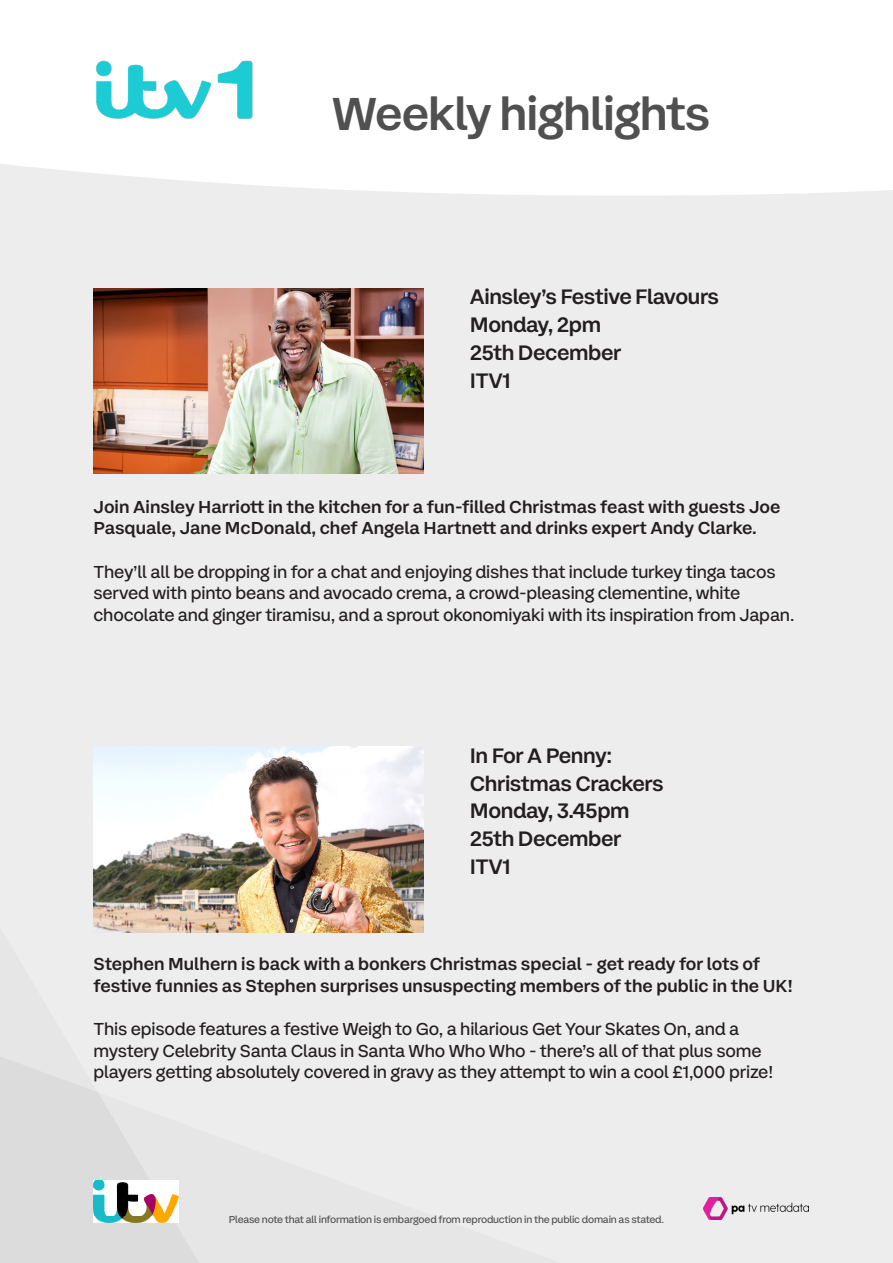
<style>
.page{position:relative;width:893px;height:1263px;background:#ededed}
.page>*{position:absolute;margin:0;border:0;box-sizing:border-box;transform-origin:0 0}
.t1{font:500 48px "ITV Display Sans";letter-spacing:-.02em;color:#505050}
.Programme_Heading{font:500 21.75px "ITV Display Sans";letter-spacing:-.02em;color:#231f20}
.Intro_Text{font:18px/21.6px "ITV Display Sans";letter-spacing:-.01em;color:#231f20}
.Intro_Text-2{font:500 18px/21.6px "ITV Display Sans";color:#231f20}
.t2{font:10.5px "ITV Display Sans";letter-spacing:-.02em;color:#505050}
</style>
<div class="page">
<svg style="left:0;top:1056px;width:199px;height:207px"></svg>
<img style="left:94px;top:1180px;width:85px;height:42px">
<div style="left:0;top:0;width:893px;height:196px;background:#fff"></div>
<img style="left:94px;top:57px;width:162px;height:65px">
<img style="left:94px;top:288px;width:329px;height:185px">
<img style="left:94px;top:747px;width:329px;height:185px">
<img style="left:704px;top:1197px;width:104px;height:22px">
<h1 class="t1" style="left:332px;top:83px;width:380px">Weekly highlights</h1>
<p class="Programme_Heading" style="left:470px;top:283px;width:251px">Ainsley’s Festive Flavours</p>
<p class="Programme_Heading" style="left:470px;top:311px;width:133px">Monday, 2pm</p>
<p class="Programme_Heading" style="left:470px;top:339px;width:153px">25th December</p>
<p class="Programme_Heading" style="left:470px;top:366px;width:42px">ITV1</p>
<p class="Intro_Text-2" style="left:94px;top:496px;width:688px">Join Ainsley Harriott in the kitchen for a fun-filled Christmas feast with guests Joe<br>Pasquale, Jane McDonald, chef Angela Hartnett and drinks expert Andy Clarke.</p>
<p class="Intro_Text" style="left:94px;top:561px;width:702px">They’ll all be dropping in for a chat and enjoying dishes that include turkey tinga tacos served with pinto beans and avocado crema, a crowd-pleasing clementine, white chocolate and ginger tiramisu, and a sprout okonomiyaki with its inspiration from Japan.</p>
<p class="Programme_Heading" style="left:470px;top:742px;width:144px">In For A Penny:</p>
<p class="Programme_Heading" style="left:470px;top:769px;width:195px">Christmas Crackers</p>
<p class="Programme_Heading" style="left:470px;top:797px;width:161px">Monday, 3.45pm</p>
<p class="Programme_Heading" style="left:470px;top:825px;width:153px">25th December</p>
<p class="Programme_Heading" style="left:470px;top:853px;width:42px">ITV1</p>
<p class="Intro_Text-2" style="left:94px;top:953px;width:701px">Stephen Mulhern is back with a bonkers Christmas special - get ready for lots of festive funnies as Stephen surprises unsuspecting members of the public in the UK!</p>
<p class="Intro_Text" style="left:94px;top:1018px;width:682px">This episode features a festive Weigh to Go, a hilarious Get Your Skates On, and a mystery Celebrity Santa Claus in Santa Who Who Who - there’s all of that plus some players getting absolutely covered in gravy as they attempt to win a cool £1,000 prize!</p>
<p class="t2" style="left:229px;top:1212px;width:437px">Please note that all information is embargoed from reproduction in the public domain as stated.</p>
</div>
